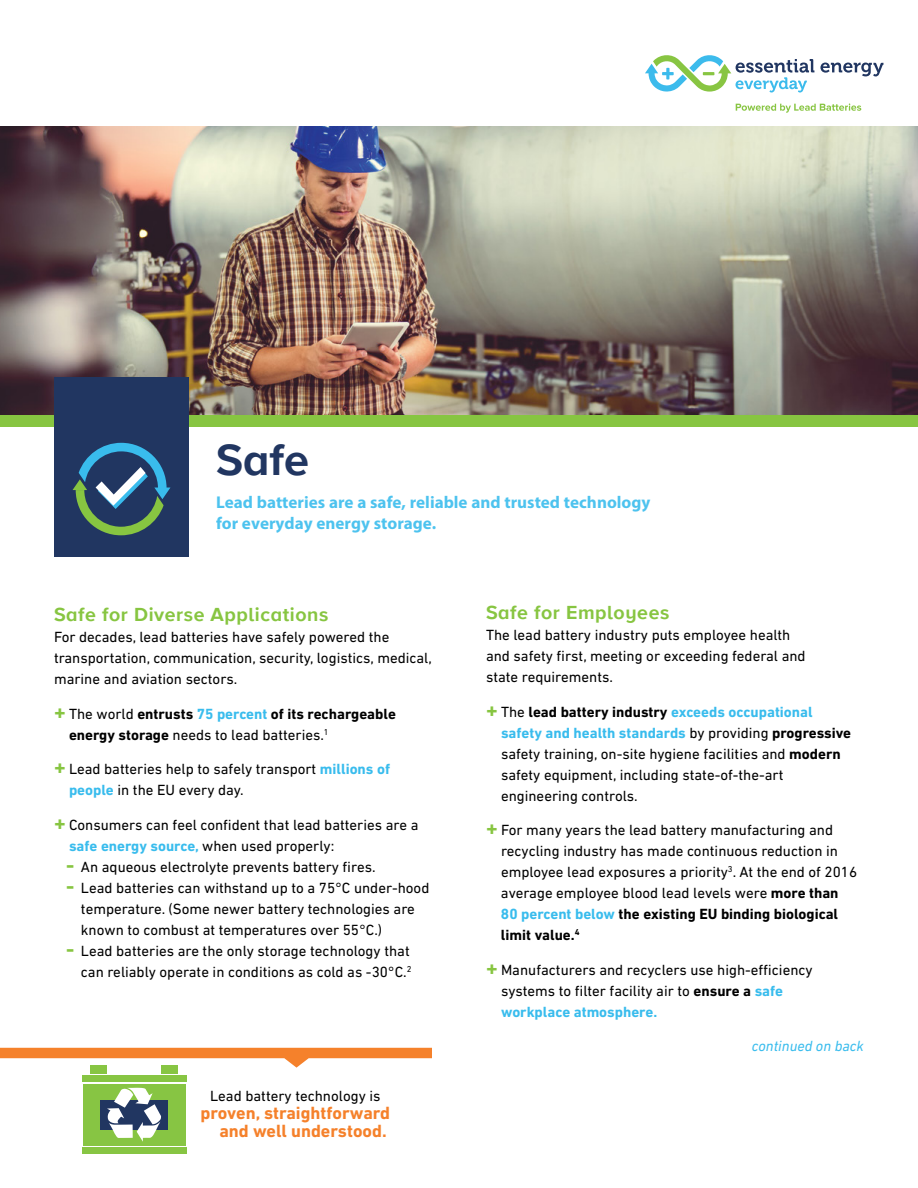
<style>
.page{position:relative;width:918px;height:1188px;background:#fff}
.page>*{position:absolute;margin:0;border:0;box-sizing:border-box;transform-origin:0 0}
.t1{font:700 45px "Proxima Nova A";color:#213661}
.t2{font:700 19.5px "Proxima Nova A";letter-spacing:.03em;color:#87c541}
.t3{font:700 18px/18px "DIN Next LT Pro";color:#f5812b;text-align:right}
.t4{font:700 17.1px/21px "Myriad Pro";color:#39bced}
.t5{font:15px/21px "DIN Next LT Pro";color:#000}
.t6{font:700 15px/21px "DIN Next LT Pro";color:#000}
.t7{font:italic 15px "DIN Next LT Pro";color:#39bced}
.s1{font-size:21px;color:#87c541}
.s2{font-weight:400}
.s3{color:#39bced}
.s4{font-weight:700;font-size:21px;color:#87c541}
.s5{font-weight:700;color:#39bced}
.s6{font-weight:700}
</style>
<div class="page">
<div style="left:0;top:398px;width:918px;height:29px;background:#87c541"></div>
<svg style="left:0;top:1048px;width:432px;height:20px"></svg>
<svg style="left:736px;top:103px;width:125px;height:10px"></svg>
<svg style="left:645px;top:55px;width:238px;height:38px"></svg>
<div style="left:83px;top:1084px;width:102px;height:61px;background:#87c543"></div>
<div style="left:82px;top:1075px;width:104px;height:7px;background:#87c543"></div>
<div style="left:82px;top:1147px;width:104px;height:7px;background:#87c543"></div>
<div style="left:90px;top:1065px;width:16px;height:9px;background:#87c543"></div>
<div style="left:162px;top:1065px;width:16px;height:9px;background:#87c543"></div>
<div style="left:100px;top:1100px;width:68px;height:30px;background:#213661"></div>
<svg style="left:107px;top:1088px;width:54px;height:54px"></svg>
<img style="left:0;top:126px;width:918px;height:289px">
<div style="left:54px;top:378px;width:135px;height:179px;background:#213661"></div>
<svg style="left:73px;top:443px;width:97px;height:92px"></svg>
<h1 class="t1" style="left:216px;top:426px;width:94px">Safe</h1>
<p class="t4" style="left:216px;top:491px;width:436px">Lead batteries are a safe, reliable and trusted technology for everyday energy storage.</p>
<h2 class="t2" style="left:54px;top:600px;width:276px">Safe for Diverse Applications</h2>
<p class="t5" style="left:54px;top:627px;width:379px">For decades, lead batteries have safely powered the transportation, communication, security, logistics, medical, marine and aviation sectors.</p>
<p class="t6" style="left:69px;top:703px;width:328px;text-indent:-15px"><span class="s1">+</span> <span class="s2">The world</span> entrusts <span class="s3">75 percent</span> of its rechargeable energy storage <span class="s2">needs to lead batteries.</span><sup>1</sup></p>
<p class="t5" style="left:69px;top:759px;width:323px;text-indent:-15px"><span class="s4">+</span> Lead batteries help to safely transport <span class="s5">millions of people</span> in the EU every day.</p>
<p class="t5" style="left:69px;top:814px;width:351px;text-indent:-15px"><span class="s4">+</span> Consumers can feel confident that lead batteries are a <span class="s5">safe energy source,</span> when used properly:</p>
<p class="t5" style="left:66px;top:856px;width:311px"><span class="s4">-</span> An aqueous electrolyte prevents battery fires.</p>
<p class="t5" style="left:81px;top:877px;width:350px;text-indent:-15px"><span class="s4">-</span> Lead batteries can withstand up to a 75°C under-hood temperature. (Some newer battery technologies are known to combust at temperatures over 55°C.)</p>
<p class="t5" style="left:66px;top:940px;width:347px;text-align:right"><span class="s4">-</span> Lead batteries are the only storage technology that can reliably operate in conditions as cold as -30°C.<sup>2</sup></p>
<p class="t5" style="left:210px;top:1085px;width:172px">Lead battery technology is</p>
<p class="t3" style="left:201px;top:1104px;width:191px">proven, straightforward and well understood.</p>
<h2 class="t2" style="left:486px;top:598px;width:185px">Safe for Employees</h2>
<p class="t5" style="left:486px;top:624px;width:321px">The lead battery industry puts employee health and safety first, meeting or exceeding federal and state requirements.</p>
<p class="t5" style="left:501px;top:701px;width:352px;text-indent:-15px"><span class="s4">+</span> The <span class="s6">lead battery industry</span> <span class="s5">exceeds occupational safety and health standards</span> by providing <span class="s6">progressive </span>safety training, on-site hygiene facilities and <span class="s6">modern </span>safety equipment, including state-of-the-art engineering controls.</p>
<p class="t5" style="left:501px;top:819px;width:358px;text-indent:-15px"><span class="s4">+</span> For many years the lead battery manufacturing and recycling industry has made continuous reduction in employee lead exposures a priority<sup>3</sup>. At the end of 2016 average employee blood lead levels were <span class="s6">more than </span><span class="s5">80 percent below</span> <span class="s6">the existing EU binding biological limit value.</span><sup>4</sup></p>
<p class="t5" style="left:501px;top:959px;width:313px;text-indent:-15px"><span class="s4">+</span> Manufacturers and recyclers use high-efficiency systems to filter facility air to <span class="s6">ensure a</span> <span class="s5">safe workplace atmosphere.</span></p>
<p class="t7" style="left:752px;top:1037px;width:114px">continued on back</p>
</div>
